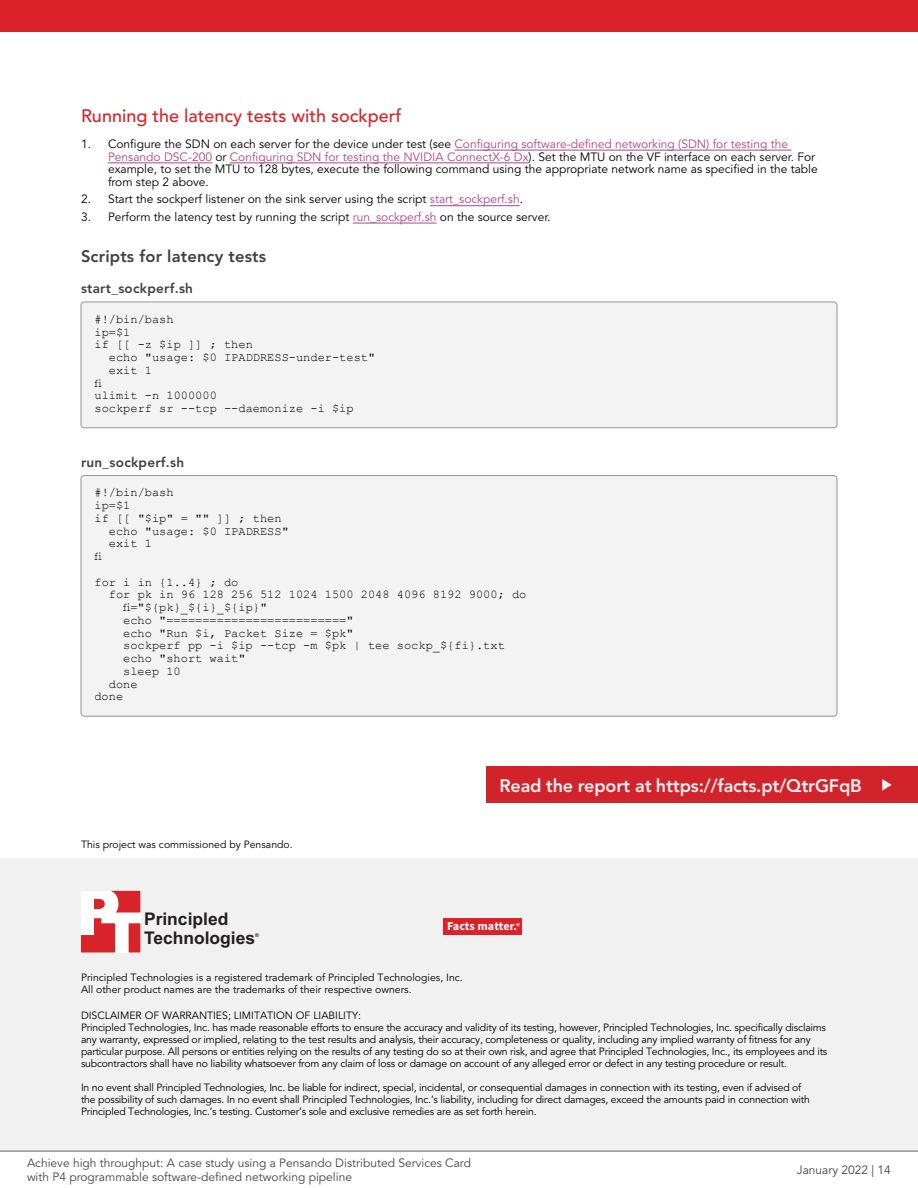
<style>
.page{position:relative;width:918px;height:1188px;background:#fff}
.page>*{position:absolute;margin:0;border:0;box-sizing:border-box;transform-origin:0 0}
.t1{font:800 18px "Avenir LT Pro";letter-spacing:-.01em;color:#f1f1f2}
.t2{font:500 18px "Avenir LT Pro";color:#d2232a}
.t3{font:700 17.4px/18.6px "Arial";color:#231f20}
.t4{font:800 16.5px "Avenir LT Pro";letter-spacing:.01em;color:#414042}
.t5{font:800 13.5px "Avenir LT Pro";letter-spacing:.02em;color:#414042}
.t6{font:700 12.15px "Source Sans Pro";color:#fff}
.t7{font:12px/12.8px "Avenir LT Pro";color:#000}
.t8{font:12px "Courier New";color:#000}
.t9{font:12px/14.4px "Avenir LT Pro";color:#464547}
.t10{font:10.5px/12px "Avenir LT Pro";letter-spacing:-.02em;color:#000}
.t11{font:10.5px/12.6px "Avenir LT Pro";color:#000}
.t12{font:700 5.25px "Arial";color:#231f20}
.s1{color:#ad458a}
.s2{font-weight:600;font-size:8.55px}
</style>
<div class="page">
<div style="left:0;top:858px;width:918px;height:293px;background:#f1f1f2"></div>
<svg style="left:81px;top:891px;width:59px;height:62px"></svg>
<div style="left:444px;top:918px;width:78px;height:17px;background:#da2229"></div>
<hr style="left:455px;top:150px;width:336px;height:1px;background:#ad458a">
<hr style="left:108px;top:163px;width:104px;height:1px;background:#ad458a">
<hr style="left:230px;top:163px;width:299px;height:1px;background:#ad458a">
<hr style="left:430px;top:205px;width:90px;height:1px;background:#ad458a">
<hr style="left:353px;top:223px;width:84px;height:1px;background:#ad458a">
<div style="left:81px;top:302px;width:756px;height:126px;background:#f3f3f4;border-radius:3px"></div>
<div style="left:81px;top:302px;width:756px;height:126px;border:1px solid #939598;border-radius:3px"></div>
<div style="left:81px;top:476px;width:756px;height:240px;background:#f3f3f4;border-radius:3px"></div>
<div style="left:81px;top:475px;width:756px;height:241px;border:1px solid #939598;border-radius:3px"></div>
<div style="left:486px;top:766px;width:432px;height:37px;background:#d2232a"></div>
<svg style="left:882px;top:779px;width:10px;height:12px"></svg>
<hr style="left:0;top:1151px;width:918px;height:1px;background:#616264">
<div style="left:0;top:0;width:918px;height:32px;background:#da2128"></div>
<h1 class="t2" style="left:81px;top:105px;width:322px">Running the latency tests with sockperf</h1>
<p class="t7" style="left:108px;top:138px;width:711px;text-indent:-27px">1. Configure the SDN on each server for the device under test (see <span class="s1">Configuring software-defined networking (SDN) for testing the Pensando DSC-200</span> or <span class="s1">Configuring SDN for testing the NVIDIA ConnectX-6 Dx</span>). Set the MTU on the VF interface on each server. For example, to set the MTU to 128 bytes, execute the following command using the appropriate network name as specified in the table from step 2 above.</p>
<p class="t7" style="left:81px;top:193px;width:444px">2. Start the sockperf listener on the sink server using the script <span class="s1">start_sockperf.sh</span>.</p>
<p class="t7" style="left:81px;top:210px;width:471px">3. Perform the latency test by running the script <span class="s1">run_sockperf.sh</span> on the source server.</p>
<h3 class="t4" style="left:81px;top:247px;width:187px">Scripts for latency tests</h3>
<p class="t5" style="left:81px;top:280px;width:114px">start_sockperf.sh</p>
<p class="t8" style="left:94px;top:312px;width:81px">#!/bin/bash</p>
<p class="t8" style="left:94px;top:324px;width:37px">ip=$1</p>
<p class="t8" style="left:94px;top:337px;width:160px">if [[ -z $ip ]] ; then</p>
<p class="t8" style="left:109px;top:350px;width:268px">echo "usage: $0 IPADDRESS-under-test"</p>
<p class="t8" style="left:109px;top:363px;width:45px">exit 1</p>
<p class="t8" style="left:94px;top:375px;width:9px">fi</p>
<p class="t8" style="left:94px;top:388px;width:124px">ulimit -n 1000000</p>
<p class="t8" style="left:94px;top:401px;width:261px">sockperf sr --tcp --daemonize -i $ip</p>
<p class="t5" style="left:81px;top:454px;width:105px">run_sockperf.sh</p>
<p class="t8" style="left:94px;top:485px;width:81px">#!/bin/bash</p>
<p class="t8" style="left:94px;top:498px;width:37px">ip=$1</p>
<p class="t8" style="left:94px;top:511px;width:189px">if [[ "$ip" = "" ]] ; then</p>
<p class="t8" style="left:109px;top:523px;width:182px">echo "usage: $0 IPADRESS"</p>
<p class="t8" style="left:109px;top:536px;width:45px">exit 1</p>
<p class="t8" style="left:94px;top:549px;width:9px">fi</p>
<p class="t8" style="left:94px;top:574px;width:145px">for i in {1..4} ; do</p>
<p class="t8" style="left:109px;top:587px;width:419px">for pk in 96 128 256 512 1024 1500 2048 4096 8192 9000; do</p>
<p class="t8" style="left:123px;top:600px;width:146px">fi="${pk}_${i}_${ip}"</p>
<p class="t8" style="left:123px;top:613px;width:232px">echo "========================="</p>
<p class="t8" style="left:123px;top:625px;width:232px">echo "Run $i, Packet Size = $pk"</p>
<p class="t8" style="left:123px;top:638px;width:383px">sockperf pp -i $ip --tcp -m $pk | tee sockp_${fi}.txt</p>
<p class="t8" style="left:123px;top:651px;width:124px">echo "short wait"</p>
<p class="t8" style="left:123px;top:664px;width:59px">sleep 10</p>
<p class="t8" style="left:109px;top:676px;width:30px">done</p>
<p class="t8" style="left:94px;top:689px;width:30px">done</p>
<p class="t11" style="left:81px;top:838px;width:213px">This project was commissioned by Pensando.</p>
<h2 class="t3" style="left:144px;top:911px;width:113px">Principled<br>Technologies</h2>
<p class="t12" style="left:255px;top:932px;width:5px">®</p>
<h1 class="t1" style="left:500px;top:775px;width:364px">Read the report at https://facts.pt/QtrGFqB</h1>
<p class="t6" style="left:447px;top:918px;width:74px">Facts matter.<span class="s2">®</span></p>
<p class="t11" style="left:81px;top:971px;width:383px">Principled Technologies is a registered trademark of Principled Technologies, Inc.<br>All other product names are the trademarks of their respective owners.</p>
<p class="t10" style="left:81px;top:1009px;width:748px">DISCLAIMER OF WARRANTIES; LIMITATION OF LIABILITY:<br>Principled Technologies, Inc. has made reasonable efforts to ensure the accuracy and validity of its testing, however, Principled Technologies, Inc. specifically disclaims any warranty, expressed or implied, relating to the test results and analysis, their accuracy, completeness or quality, including any implied warranty of fitness for any particular purpose. All persons or entities relying on the results of any testing do so at their own risk, and agree that Principled Technologies, Inc., its employees and its subcontractors shall have no liability whatsoever from any claim of loss or damage on account of any alleged error or defect in any testing procedure or result.</p>
<p class="t10" style="left:81px;top:1081px;width:730px">In no event shall Principled Technologies, Inc. be liable for indirect, special, incidental, or consequential damages in connection with its testing, even if advised of the possibility of such damages. In no event shall Principled Technologies, Inc.’s liability, including for direct damages, exceed the amounts paid in connection with<br>Principled Technologies, Inc.’s testing. Customer’s sole and exclusive remedies are as set forth herein.</p>
<p class="t9" style="left:27px;top:1156px;width:446px">Achieve high throughput: A case study using a Pensando Distributed Services Card with P4 programmable software-defined networking pipeline</p>
<p class="t9" style="left:797px;top:1163px;width:96px">January 2022 | 14</p>
</div>
